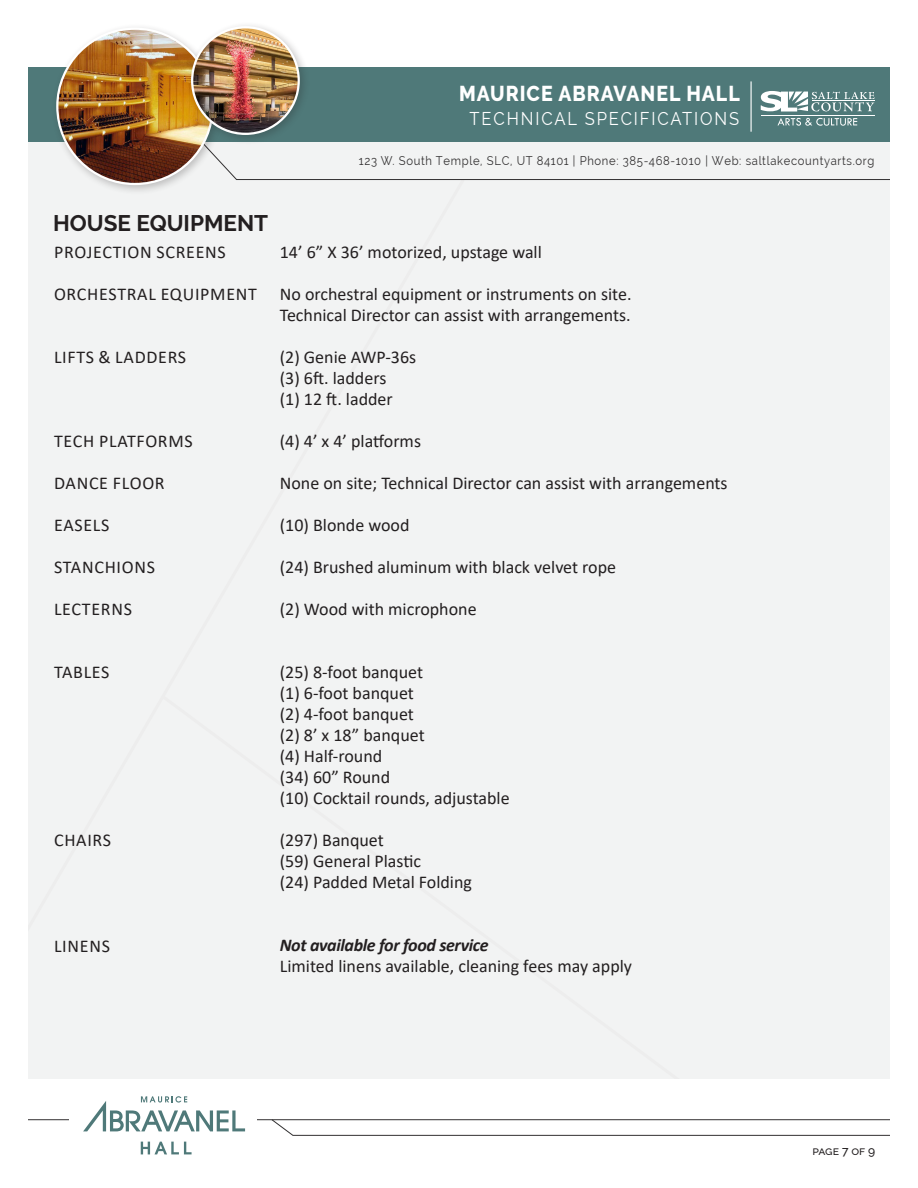
<style>
.page{position:relative;width:918px;height:1188px;background:#fff}
.page>*{position:absolute;margin:0;border:0;box-sizing:border-box;transform-origin:0 0}
.t1{font:700 22.5px "Raleway";color:#231f20}
.t2{font:800 21.45px "Raleway";letter-spacing:.05em;color:#fff;scale:.91 1}
.t3{font:18.15px "Raleway";letter-spacing:.11em;color:#fff;scale:.91 1}
.t4{font:18px/21px "Calibri";color:#231f20}
.t5{font:18px "Calibri";letter-spacing:.04em;color:#231f20}
.t6{font:italic 700 18px "Calibri";letter-spacing:-.02em;color:#231f20}
.t7{font:12.3px "Raleway";letter-spacing:.06em;color:#323031;scale:.91 1}
.t8{font:500 12px "Raleway";letter-spacing:-.01em;color:#231f20}
</style>
<div class="page">
<div style="left:21px;top:142px;width:885px;height:940px;background:#f2f3f3"></div>
<hr style="left:0;top:1119px;width:918px;height:1px;background:#323031">
<div style="left:14px;top:67px;width:903px;height:75px;background:#4f7979"></div>
<svg style="left:761px;top:91px;width:113px;height:21px"></svg>
<hr style="left:812px;top:100px;width:62px;height:1px;background:#fff">
<hr style="left:761px;top:115px;width:113px;height:1px;background:#fff">
<svg style="left:224px;top:118px;width:666px;height:62px"></svg>
<hr style="left:751px;top:81px;width:1px;height:51px;background:#fff">
<div style="left:51px;top:23px;width:173px;height:172px;background:#231f20;opacity:.25"></div>
<img style="left:57px;top:29px;width:156px;height:155px;border-radius:78px">
<svg style="left:271px;top:1119px;width:647px;height:17px"></svg>
<div style="left:890px;top:0;width:27px;height:1188px;background:#fff"></div>
<div style="left:5px;top:1079px;width:907px;height:28px;background:#fff"></div>
<div style="left:70px;top:1106px;width:187px;height:51px;background:#fff"></div>
<svg style="left:141px;top:1142px;width:51px;height:12px"></svg>
<svg style="left:83px;top:1096px;width:162px;height:35px"></svg>
<div style="left:186px;top:21px;width:124px;height:124px;background:#231f20;opacity:.25"></div>
<img style="left:192px;top:27px;width:107px;height:107px;border-radius:53px">
<div style="left:191px;top:26px;width:109px;height:109px;border:2px solid #fff;border-radius:50%"></div>
<div style="left:0;top:0;width:28px;height:1188px;background:#fff"></div>
<p class="t2" style="left:459px;top:82px;width:310px">MAURICE ABRAVANEL HALL</p>
<p class="t3" style="left:470px;top:108px;width:298px">TECHNICAL SPECIFICATIONS</p>
<p class="t7" style="left:359px;top:153px;width:568px">123 W. South Temple, SLC, UT 84101 | Phone: 385-468-1010 | Web: saltlakecountyarts.org</p>
<p class="t1" style="left:53px;top:211px;width:216px">HOUSE EQUIPMENT</p>
<p class="t5" style="left:54px;top:240px;width:173px">PROJECTION SCREENS</p>
<p class="t5" style="left:54px;top:282px;width:204px">ORCHESTRAL EQUIPMENT</p>
<p class="t5" style="left:54px;top:345px;width:134px">LIFTS &amp; LADDERS</p>
<p class="t5" style="left:54px;top:429px;width:140px">TECH PLATFORMS</p>
<p class="t5" style="left:54px;top:471px;width:112px">DANCE FLOOR</p>
<p class="t4" style="left:54px;top:514px;width:57px">EASELS</p>
<p class="t5" style="left:54px;top:555px;width:103px">STANCHIONS</p>
<p class="t5" style="left:54px;top:597px;width:79px">LECTERNS</p>
<p class="t4" style="left:280px;top:241px;width:264px">14’ 6” X 36’ motorized, upstage wall</p>
<p class="t4" style="left:280px;top:283px;width:353px">No orchestral equipment or instruments on site.<br>Technical Director can assist with arrangements.</p>
<p class="t4" style="left:280px;top:346px;width:138px">(2) Genie AWP-36s (3) 6ft. ladders<br>(1) 12 ft. ladder</p>
<p class="t4" style="left:280px;top:430px;width:143px">(4) 4’ x 4’ platforms</p>
<p class="t4" style="left:280px;top:472px;width:449px">None on site; Technical Director can assist with arrangements</p>
<p class="t4" style="left:280px;top:514px;width:131px">(10) Blonde wood</p>
<p class="t4" style="left:280px;top:556px;width:338px">(24) Brushed aluminum with black velvet rope</p>
<p class="t4" style="left:280px;top:598px;width:198px">(2) Wood with microphone</p>
<p class="t4" style="left:54px;top:661px;width:57px">TABLES</p>
<p class="t4" style="left:54px;top:829px;width:59px">CHAIRS</p>
<p class="t4" style="left:280px;top:661px;width:231px">(25) 8-foot banquet<br>(1) 6-foot banquet<br>(2) 4-foot banquet<br>(2) 8’ x 18” banquet<br>(4) Half-round<br>(34) 60” Round<br>(10) Cocktail rounds, adjustable</p>
<p class="t4" style="left:280px;top:829px;width:194px">(297) Banquet<br>(59) General Plastic<br>(24) Padded Metal Folding</p>
<p class="t4" style="left:54px;top:935px;width:57px">LINENS</p>
<p class="t6" style="left:280px;top:933px;width:210px">Not available for food service</p>
<p class="t4" style="left:280px;top:955px;width:354px">Limited linens available, cleaning fees may apply</p>
<p class="t8" style="left:812px;top:1144px;width:64px">page 7 of 9</p>
</div>
